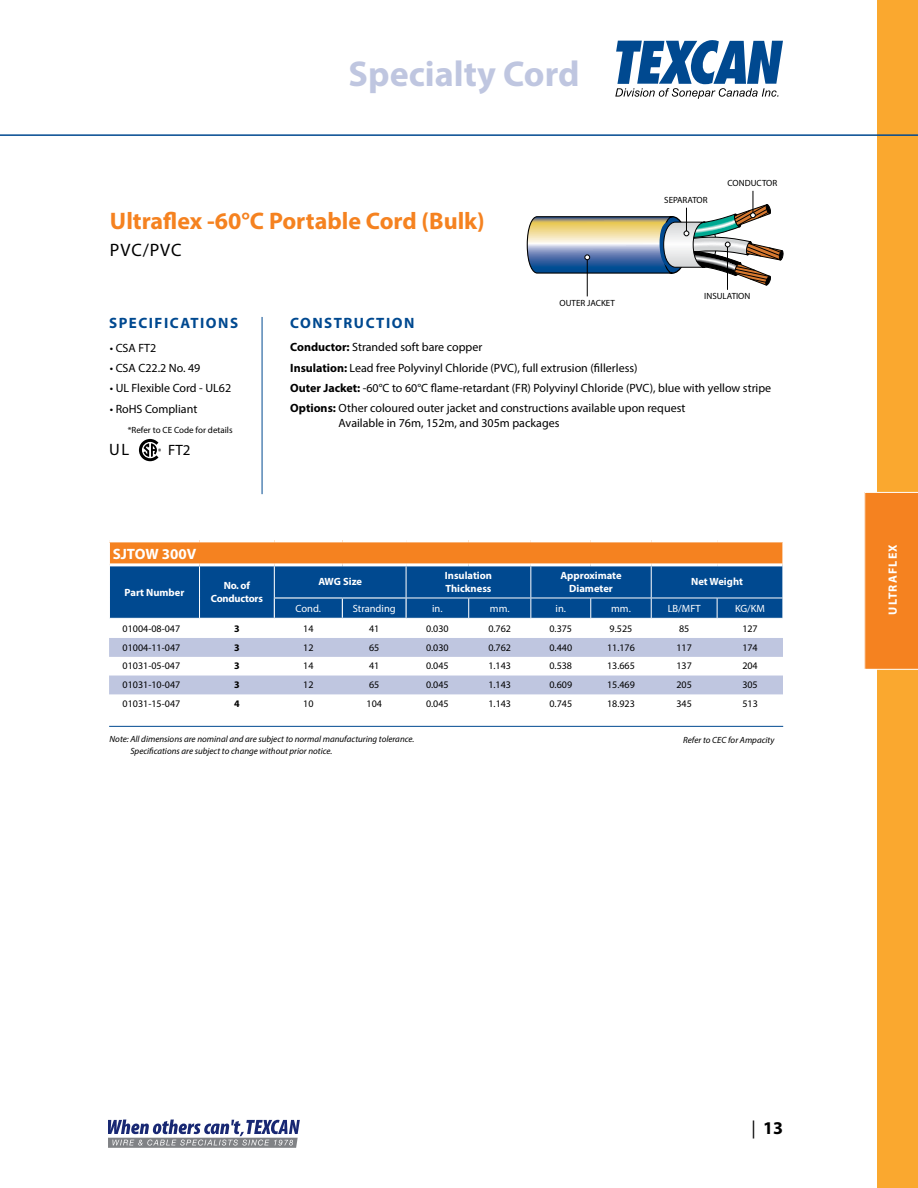
<style>
.page{position:relative;width:918px;height:1188px;background:#fff}
.page>*{position:absolute;margin:0;border:0;box-sizing:border-box;transform-origin:0 0}
.t1{font:700 36px "Myriad Pro";color:#bfc6e0}
.t2{font:700 24px "Myriad Pro";color:#f58220}
.t3{font:18px "Myriad Pro";letter-spacing:.05em;color:#000}
.t4{font:700 18px "Myriad Pro";color:#000}
.t5{font:16.5px "Myriad Pro";color:#000}
.t6{font:700 15px "Myriad Pro";letter-spacing:.1em;color:#004990}
.t7{font:700 15px "Myriad Pro";color:#fff}
.t8{font:15px "Myriad Pro";color:#000}
.t9{font:12px/20.4px "Myriad Pro";color:#000}
.t10{font:700 12px "Myriad Pro";letter-spacing:.1em;color:#fff}
.t11{font:700 10.5px/12.8px "Myriad Pro";color:#fff}
.t12{font:10.5px "Myriad Pro";color:#fff}
.t13{font:700 10.5px/12.6px "Myriad Pro";letter-spacing:-.02em;color:#fff;text-align:center}
.t14{font:10.05px "Myriad Pro";color:#000}
.t15{font:700 10.05px "Myriad Pro";color:#000}
.t16{font:italic 9px/12px "Myriad Pro";color:#000}
.t17{font:9px "Myriad MM 400 wt 700 wd";color:#000}
.t18{font:9px "Myriad Pro";color:#000}
.s1{font-weight:700}
.s2{font-weight:400}
</style>
<div class="page">
<div style="left:878px;top:0;width:40px;height:1188px;background:#faa82f"></div>
<svg style="left:108px;top:1120px;width:192px;height:28px"></svg>
<svg style="left:615px;top:40px;width:168px;height:59px"></svg>
<hr style="left:0;top:134px;width:918px;height:2px;background:#004990">
<svg style="left:139px;top:439px;width:22px;height:22px"></svg>
<div style="left:109px;top:638px;width:674px;height:19px;background:#bfc6e0"></div>
<svg style="left:864px;top:492px;width:54px;height:178px"></svg>
<div style="left:866px;top:494px;width:52px;height:171px;background:#f58220"></div>
<hr style="left:262px;top:317px;width:1px;height:177px;background:#004990">
<svg style="left:109px;top:542px;width:674px;height:76px;background:#4d5f74"></svg>
<hr style="left:110px;top:563px;width:90px;height:3px;background:#fff">
<hr style="left:200px;top:563px;width:74px;height:3px;background:#fff">
<hr style="left:274px;top:563px;width:68px;height:3px;background:#fff">
<hr style="left:342px;top:563px;width:64px;height:3px;background:#fff">
<hr style="left:406px;top:563px;width:63px;height:3px;background:#fff">
<hr style="left:469px;top:563px;width:62px;height:3px;background:#fff">
<hr style="left:531px;top:563px;width:60px;height:3px;background:#fff">
<hr style="left:591px;top:563px;width:60px;height:3px;background:#fff">
<hr style="left:651px;top:563px;width:66px;height:3px;background:#fff">
<hr style="left:717px;top:563px;width:66px;height:3px;background:#fff">
<div style="left:109px;top:676px;width:674px;height:18px;background:#bfc6e0"></div>
<hr style="left:109px;top:726px;width:674px;height:1px;background:#004990">
<hr style="left:587px;top:258px;width:1px;height:38px;background:#000">
<hr style="left:727px;top:246px;width:1px;height:44px;background:#000">
<svg style="left:527px;top:191px;width:256px;height:95px"></svg>
<h1 class="t1" style="left:349px;top:50px;width:232px">Specialty Cord</h1>
<h2 class="t2" style="left:110px;top:206px;width:376px">Ultraflex -60°C Portable Cord (Bulk)</h2>
<h3 class="t3" style="left:110px;top:239px;width:73px">PVC/PVC</h3>
<p class="t6" style="left:109px;top:313px;width:131px">SPECIFICATIONS</p>
<p class="t6" style="left:290px;top:313px;width:126px">CONSTRUCTION</p>
<p class="t17" style="left:560px;top:297px;width:57px">OUTER JACKET</p>
<p class="t17" style="left:664px;top:195px;width:45px">SEPARATOR</p>
<p class="t17" style="left:728px;top:178px;width:51px">CONDUCTOR</p>
<p class="t17" style="left:704px;top:291px;width:48px">INSULATION</p>
<p class="t9" style="left:110px;top:337px;width:48px">• CSA FT2</p>
<p class="t9" style="left:110px;top:358px;width:92px">• CSA C22.2 No. 49</p>
<p class="t9" style="left:110px;top:378px;width:123px">• UL Flexible Cord - UL62</p>
<p class="t9" style="left:110px;top:398px;width:89px">• RoHS Compliant</p>
<p class="t18" style="left:128px;top:425px;width:106px">*Refer to CE Code for details</p>
<h3 class="t5" style="left:109px;top:440px;width:22px">UL</h3>
<p class="t8" style="left:168px;top:441px;width:24px">FT2</p>
<p class="t9" style="left:290px;top:337px;width:483px"><span class="s1">Conductor:</span> Stranded soft bare copper<br><span class="s1">Insulation:</span> Lead free Polyvinyl Chloride (PVC), full extrusion (fillerless)<br><span class="s1">Outer Jacket:</span> -60°C to 60°C flame-retardant (FR) Polyvinyl Chloride (PVC), blue with yellow stripe <span class="s1">Options:</span> Other coloured outer jacket and constructions available upon request</p>
<p class="t9" style="left:339px;top:413px;width:222px">Available in 76m, 152m, and 305m packages</p>
<p class="t7" style="left:113px;top:544px;width:85px">SJTOW 300V</p>
<p class="t11" style="left:125px;top:585px;width:61px">Part Number</p>
<p class="t13" style="left:211px;top:579px;width:54px">No. of<br>Conductors</p>
<p class="t11" style="left:318px;top:575px;width:45px">AWG Size</p>
<p class="t11" style="left:445px;top:569px;width:49px">Insulation<br>Thickness</p>
<p class="t11" style="left:560px;top:569px;width:63px;text-align:center">Approximate<br>Diameter</p>
<p class="t11" style="left:691px;top:575px;width:53px">Net Weight</p>
<p class="t12" style="left:296px;top:602px;width:27px">Cond.</p>
<p class="t12" style="left:353px;top:602px;width:44px">Stranding</p>
<p class="t12" style="left:432px;top:602px;width:12px">in.</p>
<p class="t12" style="left:490px;top:602px;width:21px">mm.</p>
<p class="t12" style="left:556px;top:602px;width:12px">in.</p>
<p class="t12" style="left:611px;top:602px;width:21px">mm.</p>
<p class="t12" style="left:668px;top:602px;width:35px">LB/MFT</p>
<p class="t12" style="left:735px;top:602px;width:32px">KG/KM</p>
<p class="t14" style="left:123px;top:622px;width:59px">01004-08-047</p>
<p class="t15" style="left:234px;top:622px;width:7px">3</p>
<p class="t14" style="left:303px;top:622px;width:12px">14</p>
<p class="t14" style="left:369px;top:622px;width:12px">41</p>
<p class="t14" style="left:426px;top:622px;width:24px">0.030</p>
<p class="t14" style="left:488px;top:622px;width:24px">0.762</p>
<p class="t14" style="left:549px;top:622px;width:24px">0.375</p>
<p class="t14" style="left:610px;top:622px;width:24px">9.525</p>
<p class="t14" style="left:679px;top:622px;width:12px">85</p>
<p class="t14" style="left:742px;top:622px;width:17px">127</p>
<p class="t14" style="left:123px;top:641px;width:59px">01004-11-047</p>
<p class="t15" style="left:234px;top:641px;width:7px">3</p>
<p class="t14" style="left:303px;top:641px;width:12px">12</p>
<p class="t14" style="left:369px;top:641px;width:12px">65</p>
<p class="t14" style="left:426px;top:641px;width:24px">0.030</p>
<p class="t14" style="left:488px;top:641px;width:24px">0.762</p>
<p class="t14" style="left:549px;top:641px;width:24px">0.440</p>
<p class="t14" style="left:607px;top:641px;width:29px">11.176</p>
<p class="t14" style="left:676px;top:641px;width:17px">117</p>
<p class="t14" style="left:742px;top:641px;width:17px">174</p>
<p class="t14" style="left:123px;top:660px;width:59px">01031-05-047</p>
<p class="t15" style="left:234px;top:659px;width:7px">3</p>
<p class="t14" style="left:303px;top:660px;width:12px">14</p>
<p class="t14" style="left:369px;top:660px;width:12px">41</p>
<p class="t14" style="left:426px;top:660px;width:24px">0.045</p>
<p class="t14" style="left:488px;top:660px;width:24px">1.143</p>
<p class="t14" style="left:549px;top:660px;width:24px">0.538</p>
<p class="t14" style="left:607px;top:660px;width:29px">13.665</p>
<p class="t14" style="left:676px;top:660px;width:17px">137</p>
<p class="t14" style="left:742px;top:660px;width:17px">204</p>
<p class="t14" style="left:123px;top:679px;width:59px">01031-10-047</p>
<p class="t15" style="left:234px;top:679px;width:7px">3</p>
<p class="t14" style="left:303px;top:679px;width:12px">12</p>
<p class="t14" style="left:369px;top:679px;width:12px">65</p>
<p class="t14" style="left:426px;top:679px;width:24px">0.045</p>
<p class="t14" style="left:488px;top:679px;width:24px">1.143</p>
<p class="t14" style="left:549px;top:679px;width:24px">0.609</p>
<p class="t14" style="left:607px;top:679px;width:29px">15.469</p>
<p class="t14" style="left:676px;top:679px;width:17px">205</p>
<p class="t14" style="left:742px;top:679px;width:17px">305</p>
<p class="t14" style="left:123px;top:698px;width:59px">01031-15-047</p>
<p class="t15" style="left:234px;top:697px;width:7px">4</p>
<p class="t14" style="left:303px;top:698px;width:12px">10</p>
<p class="t14" style="left:367px;top:698px;width:17px">104</p>
<p class="t14" style="left:426px;top:698px;width:24px">0.045</p>
<p class="t14" style="left:488px;top:698px;width:24px">1.143</p>
<p class="t14" style="left:549px;top:698px;width:24px">0.745</p>
<p class="t14" style="left:607px;top:698px;width:29px">18.923</p>
<p class="t14" style="left:676px;top:698px;width:17px">345</p>
<p class="t14" style="left:742px;top:698px;width:17px">513</p>
<p class="t16" style="left:130px;top:733px;width:286px;text-indent:-21px">Note: All dimensions are nominal and are subject to normal manufacturing tolerance.<br>Specifications are subject to change without prior notice.</p>
<p class="t16" style="left:683px;top:734px;width:93px">Refer to CEC for Ampacity</p>
<p class="t10" style="left:885px;top:615px;width:72px;rotate:-90deg">ULTRAFLEX</p>
<h3 class="t4" style="left:751px;top:1116px;width:33px"><span class="s2">|</span> 13</h3>
</div>
